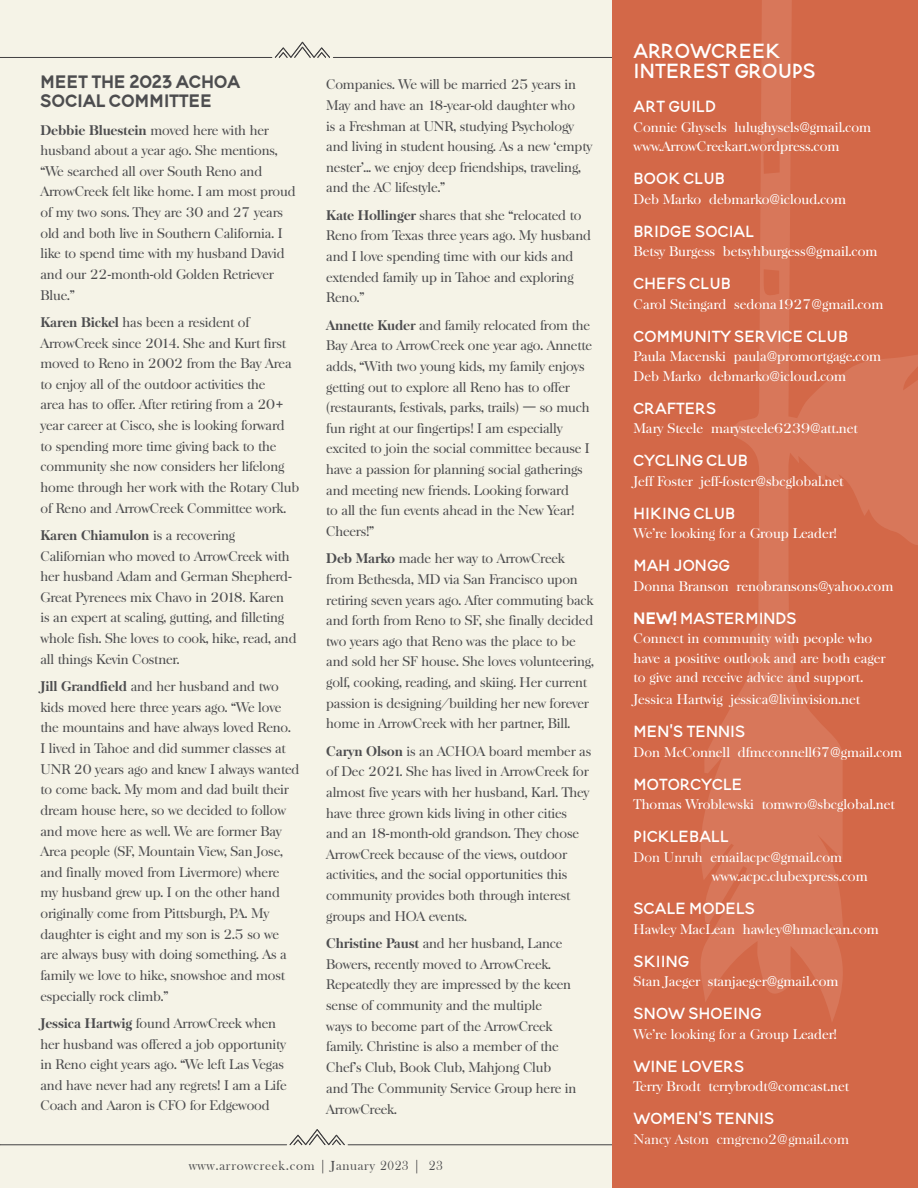
<style>
.page{position:relative;width:918px;height:1188px;background:#f5f3e7}
.page>*{position:absolute;margin:0;border:0;box-sizing:border-box;transform-origin:0 0}
.t1{font:36px "Blooming Elegant Sans";color:#fff}
.t2{font:700 31.5px "Blooming Elegant Sans";color:#4d4d4f}
.t3{font:28.5px "Blooming Elegant Sans";color:#fff}
.t4{font:13.5px/20.7px "Baskerville Serial";letter-spacing:-.01em;color:#4d4d4f}
.t5{font:13.5px/19.5px "Baskerville Serial";color:#fff}
.t6{font:13.5px "Bask Old Face";letter-spacing:.05em;color:#4d4d4f}
.t7{font:300 13.5px "Baskerville Serial";color:#fff}
.s1{font-weight:800}
.s2{font-weight:700}
.s3{font-weight:300}
</style>
<div class="page">
<svg style="left:290px;top:1129px;width:55px;height:16px"></svg>
<hr style="left:348px;top:1144px;width:274px;height:1px;background:#414042">
<hr style="left:0;top:1144px;width:287px;height:1px;background:#414042">
<svg style="left:275px;top:42px;width:55px;height:16px"></svg>
<hr style="left:333px;top:57px;width:293px;height:1px;background:#414042">
<hr style="left:0;top:57px;width:272px;height:1px;background:#414042">
<div style="left:612px;top:0;width:306px;height:1188px;background:#d36848"></div>
<svg style="left:701px;top:0;width:217px;height:1021px"></svg>
<h2 class="t2" style="left:40px;top:58px;width:201px">meet the 2023 AChoa</h2>
<h2 class="t2" style="left:40px;top:78px;width:173px">social committee</h2>
<p class="t4" style="left:40px;top:120px;width:257px"><span class="s1">Debbie Bluestein</span> moved here with her husband about a year ago. She mentions, “We searched all over South Reno and ArrowCreek felt like home. I am most proud of my two sons. They are 30 and 27 years old and both live in Southern California. I like to spend time with my husband David and our 22-month-old Golden Retriever Blue."</p>
<p class="t4" style="left:40px;top:312px;width:260px"><span class="s1">Karen Bickel</span> has been a resident of ArrowCreek since 2014. She and Kurt first moved to Reno in 2002 from the Bay Area to enjoy all of the outdoor activities the<br>area has to offer. After retiring from a 20+ year career at Cisco, she is looking forward to spending more time giving back to the community she now considers her lifelong home through her work with the Rotary Club of Reno and ArrowCreek Committee work.</p>
<p class="t4" style="left:40px;top:525px;width:258px"><span class="s1">Karen Chiamulon</span> is a recovering Californian who moved to ArrowCreek with her husband Adam and German Shepherd-Great Pyrenees mix Chavo in 2018. Karen<br>is an expert at scaling, gutting, and filleting whole fish. She loves to cook, hike, read, and all things Kevin Costner.</p>
<p class="t4" style="left:40px;top:676px;width:260px"><span class="s1">Jill Grandfield</span> and her husband and two kids moved here three years ago. “We love the mountains and have always loved Reno.<br>I lived in Tahoe and did summer classes at UNR 20 years ago and knew I always wanted to come back. My mom and dad built their dream house here, so we decided to follow and move here as well. We are former Bay Area people (SF, Mountain View, San Jose, and finally moved from Livermore) where my husband grew up. I on the other hand originally come from Pittsburgh, PA. My daughter is eight and my son is 2.5 so we are always busy with doing something. As a family we love to hike, snowshoe and most especially rock climb."</p>
<p class="t4" style="left:40px;top:1013px;width:248px"><span class="s1">Jessica Hartwig</span> found ArrowCreek when her husband was offered a job opportunity in Reno eight years ago. “We left Las Vegas and have never had any regrets! I am a Life Coach and Aaron is CFO for Edgewood</p>
<p class="t4" style="left:326px;top:74px;width:267px">Companies. We will be married 25 years in May and have an 18-year-old daughter who<br>is a Freshman at UNR, studying Psychology and living in student housing. As a new ‘empty nester'... we enjoy deep friendships, traveling, and the AC lifestyle."</p>
<p class="t4" style="left:326px;top:205px;width:266px"><span class="s1">Kate Hollinger</span> shares that she “relocated to Reno from Texas three years ago. My husband and I love spending time with our kids and extended family up in Tahoe and exploring Reno."</p>
<p class="t4" style="left:326px;top:315px;width:267px"><span class="s1">Annette Kuder</span> and family relocated from the Bay Area to ArrowCreek one year ago. Annette adds, “With two young kids, my family enjoys getting out to explore all Reno has to offer (restaurants, festivals, parks, trails) — so much fun right at our fingertips! I am especially excited to join the social committee because I have a passion for planning social gatherings and meeting new friends. Looking forward<br>to all the fun events ahead in the New Year!<br>Cheers!"</p>
<p class="t4" style="left:326px;top:548px;width:269px"><span class="s1">Deb Marko</span> made her way to ArrowCreek from Bethesda, MD via San Francisco upon retiring seven years ago. After commuting back and forth from Reno to SF, she finally decided two years ago that Reno was the place to be and sold her SF house. She loves volunteering, golf, cooking, reading, and skiing. Her current passion is designing/building her new forever home in ArrowCreek with her partner, Bill.</p>
<p class="t4" style="left:326px;top:741px;width:266px"><span class="s1">Caryn Olson</span> is an ACHOA board member as of Dec 2021. She has lived in ArrowCreek for almost five years with her husband, Karl. They have three grown kids living in other cities and an 18-month-old grandson. They chose ArrowCreek because of the views, outdoor activities, and the social opportunities this community provides both through interest groups and HOA events.</p>
<p class="t4" style="left:326px;top:933px;width:252px"><span class="s1">Christine Paust</span> and her husband, Lance Bowers, recently moved to ArrowCreek.<br>Repeatedly they are impressed by the keen sense of community and the multiple<br>ways to become part of the ArrowCreek family. Christine is also a member of the Chef’s Club, Book Club, Mahjong Club and The Community Service Group here in ArrowCreek.</p>
<p class="t6" style="left:189px;top:1158px;width:256px">www.arrowcreek.com | January 2023 | 23</p>
<h1 class="t1" style="left:634px;top:25px;width:149px">ArrowCreek</h1>
<h1 class="t1" style="left:634px;top:44px;width:184px">interest groups</h1>
<h3 class="t3" style="left:634px;top:86px;width:84px">art guild</h3>
<p class="t5" style="left:634px;top:118px;width:239px">Connie Ghysels lulughysels@gmail.com www.ArrowCreekart.wordpress.com</p>
<h3 class="t3" style="left:634px;top:158px;width:93px">book Club</h3>
<p class="t5" style="left:634px;top:190px;width:214px">Deb Marko debmarko@icloud.com</p>
<h3 class="t3" style="left:634px;top:210px;width:122px">Bridge social</h3>
<p class="t5" style="left:634px;top:242px;width:245px">Betsy Burgess betsyhburgess@gmail.com</p>
<h3 class="t3" style="left:634px;top:263px;width:99px">Chefs club</h3>
<p class="t5" style="left:634px;top:295px;width:251px">Carol Steingard sedona1927@gmail.com</p>
<h3 class="t3" style="left:634px;top:315px;width:216px">community service club</h3>
<p class="t5" style="left:634px;top:347px;width:249px">Paula Macenski paula@promortgage.com<br>Deb Marko debmarko@icloud.com</p>
<h3 class="t3" style="left:634px;top:387px;width:84px">Crafters</h3>
<p class="t5" style="left:634px;top:419px;width:225px">Mary Steele marysteele6239@att.net</p>
<h3 class="t3" style="left:634px;top:440px;width:116px">cycling club</h3>
<p class="t5" style="left:634px;top:472px;width:211px">Jeff Foster jeff-foster@sbcglobal.net</p>
<h3 class="t3" style="left:634px;top:492px;width:103px">hiking club</h3>
<p class="t5" style="left:634px;top:524px;width:205px">We're looking for a Group Leader!</p>
<h3 class="t3" style="left:634px;top:545px;width:98px">mah jongg</h3>
<p class="t5" style="left:634px;top:577px;width:261px">Donna Branson renobransons@yahoo.com</p>
<h3 class="t3" style="left:634px;top:597px;width:165px"><span class="s2">NEW!</span> MASTERMINDS</h3>
<p class="t5" style="left:634px;top:629px;width:253px">Connect in community with people who have a positive outlook and are both eager to give and receive advice and support.</p>
<p class="t5" style="left:634px;top:690px;width:228px">Jessica Hartwig jessica@livinvision.net</p>
<h3 class="t3" style="left:634px;top:711px;width:113px">men's tennis</h3>
<p class="t5" style="left:634px;top:742px;width:270px">Don McConnell dfmcconnell67@gmail.com</p>
<h3 class="t3" style="left:634px;top:763px;width:110px">motorcycle</h3>
<p class="t5" style="left:634px;top:795px;width:263px">Thomas Wroblewski tomwro@sbcglobal.net</p>
<h3 class="t3" style="left:634px;top:816px;width:97px">pickleball</h3>
<p class="t5" style="left:712px;top:847px;width:157px;text-indent:-78px"><span class="s3">Don Unruh</span> emailacpc@gmail.com www.acpc.clubexpress.com</p>
<h3 class="t3" style="left:634px;top:888px;width:123px">scale models</h3>
<p class="t5" style="left:634px;top:919px;width:247px">Hawley MacLean hawley@hmaclean.com</p>
<h3 class="t3" style="left:634px;top:940px;width:57px">skiing</h3>
<p class="t5" style="left:634px;top:972px;width:206px">Stan Jaeger stanjaeger@gmail.com</p>
<h3 class="t3" style="left:634px;top:993px;width:130px">snow shoeing</h3>
<p class="t5" style="left:634px;top:1024px;width:205px">We're looking for a Group Leader!</p>
<h3 class="t3" style="left:634px;top:1045px;width:112px">wine lovers</h3>
<p class="t5" style="left:634px;top:1077px;width:217px">Terry Brodt terrybrodt@comcast.net</p>
<h3 class="t3" style="left:634px;top:1098px;width:142px">women's tennis</h3>
<p class="t7" style="left:634px;top:1131px;width:217px">Nancy Aston cmgreno2@gmail.com</p>
</div>
